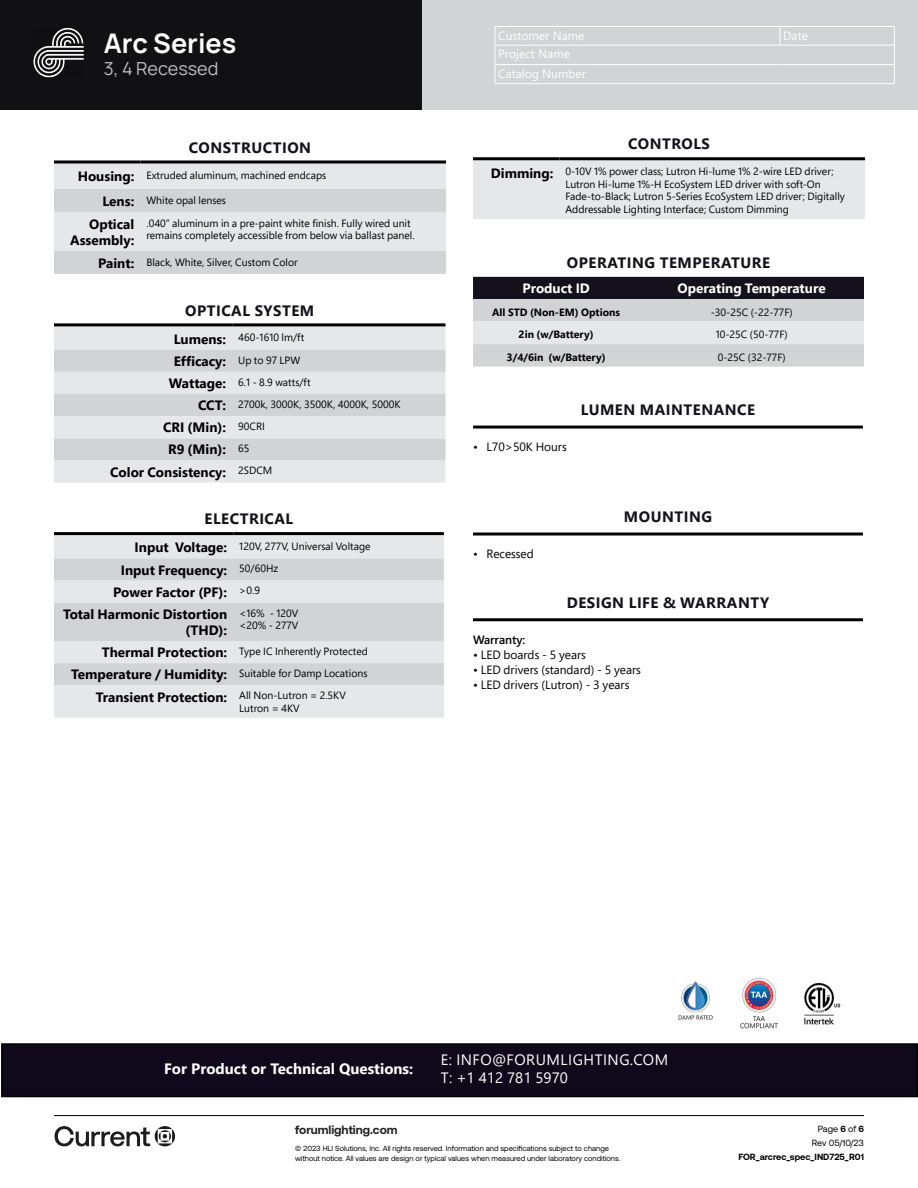
<style>
.page{position:relative;width:918px;height:1188px;background:#fff}
.page>*{position:absolute;margin:0;border:0;box-sizing:border-box;transform-origin:0 0}
.t1{font:200 27px "Manrope";color:#fff}
.t2{font:200 18px "Manrope";color:#bebcbc}
.t3{font:700 15px "Segoe UI";letter-spacing:.035em;color:#14101c}
.t4{font:15px/18px "Segoe UI";letter-spacing:.035em;color:#fff}
.t5{font:700 15px "Segoe UI";color:#fff}
.t6{font:700 13.5px/16.2px "Segoe Pro";color:#000;text-align:right}
.t7{font:700 13.5px "Segoe Pro";color:#fff}
.t8{font:12px "Segoe Pro";color:#000}
.t9{font:12px/19.5px "Segoe UI";color:#fff}
.t10{font:700 12px "Aeonik";color:#202322}
.t11{font:600 12px "Segoe Pro";color:#000}
.t12{font:10.5px/12.6px "Segoe Pro";color:#000}
.t13{font:700 10.5px "Segoe Pro";color:#000}
.t14{font:700 9px "Aeonik";color:#000}
.t15{font:9px/14.1px "Aeonik";color:#000;text-align:right}
.t16{font:7.5px/9.8px "Aeonik";color:#000}
.s1{font-weight:700;font-size:13.5px}
.s2{font-weight:700}
</style>
<div class="page">
<div style="left:0;top:0;width:918px;height:110px;background:#111012"></div>
<div style="left:422px;top:0;width:496px;height:110px;background:#d1d3d4"></div>
<hr style="left:495px;top:64px;width:285px;height:1px;background:#fff">
<hr style="left:780px;top:64px;width:115px;height:1px;background:#fff">
<hr style="left:495px;top:83px;width:285px;height:1px;background:#fff">
<hr style="left:780px;top:83px;width:115px;height:1px;background:#fff">
<hr style="left:495px;top:26px;width:285px;height:1px;background:#fff">
<svg style="left:495px;top:27px;width:1px;height:56px"></svg>
<hr style="left:780px;top:26px;width:115px;height:1px;background:#fff">
<svg style="left:780px;top:27px;width:1px;height:18px"></svg>
<svg style="left:894px;top:27px;width:1px;height:56px"></svg>
<hr style="left:495px;top:45px;width:285px;height:1px;background:#fff">
<hr style="left:780px;top:45px;width:115px;height:1px;background:#fff">
<img style="left:34px;top:28px;width:49px;height:49px">
<img style="left:804px;top:983px;width:36px;height:41px">
<img style="left:678px;top:981px;width:35px;height:39px">
<img style="left:740px;top:977px;width:38px;height:52px">
<div style="left:473px;top:160px;width:392px;height:59px;background:#e6e7e8"></div>
<hr style="left:473px;top:157px;width:86px;height:3px;background:#000">
<hr style="left:559px;top:157px;width:306px;height:3px;background:#000">
<svg style="left:473px;top:277px;width:391px;height:90px;background:#a8a8ac"></svg>
<hr style="left:473px;top:426px;width:390px;height:3px;background:#000">
<hr style="left:473px;top:533px;width:390px;height:3px;background:#000">
<hr style="left:473px;top:618px;width:390px;height:3px;background:#000">
<div style="left:2px;top:1044px;width:915px;height:53px;background:#10091b"></div>
<div style="left:1px;top:1043px;width:917px;height:54px;border:2px solid #000"></div>
<hr style="left:54px;top:1115px;width:810px;height:1px;background:#000">
<svg style="left:55px;top:1126px;width:120px;height:20px"></svg>
<svg style="left:54px;top:164px;width:392px;height:110px;background:#dddedf"></svg>
<svg style="left:54px;top:160px;width:86px;height:4px"></svg>
<svg style="left:140px;top:160px;width:306px;height:4px"></svg>
<svg style="left:54px;top:326px;width:392px;height:157px;background:#dcdedf"></svg>
<hr style="left:54px;top:323px;width:178px;height:3px;background:#000">
<hr style="left:232px;top:323px;width:214px;height:3px;background:#000">
<div style="left:54px;top:535px;width:390px;height:23px;background:#e6e7e8"></div>
<svg style="left:54px;top:558px;width:390px;height:127px;background:#d8dadb"></svg>
<div style="left:54px;top:685px;width:390px;height:33px;background:#e6e7e8"></div>
<hr style="left:54px;top:532px;width:179px;height:3px;background:#000">
<hr style="left:233px;top:532px;width:211px;height:3px;background:#000">
<h1 class="t1" style="left:104px;top:24px;width:134px">Arc Series</h1>
<h2 class="t2" style="left:104px;top:56px;width:116px">3, 4 Recessed</h2>
<h3 class="t3" style="left:189px;top:133px;width:124px">CONSTRUCTION</h3>
<p class="t12" style="left:78px;top:168px;width:250px"><span class="s1">Housing:</span> Extruded aluminum, machined endcaps</p>
<p class="t12" style="left:102px;top:193px;width:125px"><span class="s1">Lens:</span> White opal lenses</p>
<p class="t6" style="left:70px;top:216px;width:66px">Optical<br>Assembly:</p>
<p class="t12" style="left:146px;top:216px;width:270px">.040” aluminum in a pre-paint white finish. Fully wired unit remains completely accessible from below via ballast panel.</p>
<p class="t12" style="left:98px;top:255px;width:201px"><span class="s1">Paint:</span> Black, White, Silver, Custom Color</p>
<h3 class="t3" style="left:185px;top:296px;width:131px">OPTICAL SYSTEM</h3>
<p class="t12" style="left:174px;top:331px;width:132px"><span class="s1">Lumens:</span> 460-1610 lm/ft</p>
<p class="t6" style="left:174px;top:353px;width:128px">Efficacy: <sup>Up</sup> <sup>to</sup> <sup>97</sup> <sup>LPW</sup></p>
<p class="t12" style="left:198px;top:371px;width:204px;line-height:22.2px;text-indent:-29px"><span class="s1">Wattage:</span> 6.1 - 8.9 watts/ft<br><span class="s1">CCT:</span> 2700k, 3000K, 3500K, 4000K, 5000K</p>
<p class="t6" style="left:163px;top:419px;width:103px">CRI (Min): <sup>90CRI</sup></p>
<p class="t6" style="left:168px;top:441px;width:83px">R9 (Min): <sup>65</sup></p>
<p class="t6" style="left:110px;top:463px;width:164px">Color Consistency: <sup>2SDCM</sup></p>
<h3 class="t3" style="left:205px;top:505px;width:90px">ELECTRICAL</h3>
<p class="t12" style="left:135px;top:540px;width:238px"><span class="s1">Input Voltage:</span> 120V, 277V, Universal Voltage</p>
<p class="t6" style="left:121px;top:561px;width:159px">Input Frequency: <sup>50/60Hz</sup></p>
<p class="t6" style="left:113px;top:583px;width:148px">Power Factor (PF): <sup>&gt;0.9</sup></p>
<p class="t6" style="left:63px;top:606px;width:166px">Total Harmonic Distortion</p>
<p class="t6" style="left:185px;top:622px;width:43px">(THD):</p>
<p class="t12" style="left:239px;top:606px;width:61px">&lt;16% - 120V &lt;20% - 277V</p>
<p class="t12" style="left:71px;top:640px;width:298px;line-height:22.2px;text-align:right"><span class="s1">Thermal Protection:</span> Type IC Inherently Protected<br><span class="s1">Temperature / Humidity:</span> Suitable for Damp Locations</p>
<p class="t6" style="left:96px;top:688px;width:252px">Transient Protection: <sup>All</sup> <sup>Non-Lutron</sup> <sup>=</sup> <sup>2.5KV</sup></p>
<p class="t12" style="left:239px;top:702px;width:62px">Lutron = 4KV</p>
<p class="t9" style="left:498px;top:24px;width:88px">Customer Name</p>
<p class="t9" style="left:783px;top:24px;width:26px">Date</p>
<p class="t9" style="left:498px;top:43px;width:89px">Project Name<br>Catalog Number</p>
<h3 class="t3" style="left:628px;top:130px;width:83px">CONTROLS</h3>
<p class="t12" style="left:565px;top:165px;width:281px;text-indent:-75px"><span class="s1">Dimming:</span> 0-10V 1% power class; Lutron Hi-lume 1% 2-wire LED driver; Lutron Hi-lume 1%-H EcoSystem LED driver with soft-On Fade-to-Black; Lutron 5-Series EcoSystem LED driver; Digitally Addressable Lighting Interface; Custom Dimming</p>
<h3 class="t3" style="left:567px;top:248px;width:205px">OPERATING TEMPERATURE</h3>
<p class="t7" style="left:522px;top:279px;width:69px">Product ID</p>
<p class="t7" style="left:678px;top:279px;width:150px">Operating Temperature</p>
<p class="t13" style="left:492px;top:304px;width:129px">All STD (Non-EM) Options</p>
<p class="t12" style="left:711px;top:305px;width:83px">-30-25C (-22-77F)</p>
<p class="t13" style="left:519px;top:327px;width:77px">2in (w/Battery)</p>
<p class="t12" style="left:716px;top:328px;width:74px">10-25C (50-77F)</p>
<p class="t13" style="left:507px;top:349px;width:101px">3/4/6in (w/Battery)</p>
<p class="t12" style="left:718px;top:350px;width:69px">0-25C (32-77F)</p>
<p class="t8" style="left:473px;top:439px;width:95px">• L70&gt;50K Hours</p>
<h3 class="t3" style="left:581px;top:396px;width:176px">LUMEN MAINTENANCE</h3>
<p class="t8" style="left:473px;top:546px;width:62px">• Recessed</p>
<h3 class="t3" style="left:624px;top:503px;width:90px">MOUNTING</h3>
<h3 class="t3" style="left:567px;top:588px;width:204px">DESIGN LIFE &amp; WARRANTY</h3>
<p class="t11" style="left:473px;top:631px;width:54px">Warranty:</p>
<p class="t8" style="left:473px;top:646px;width:114px">• LED boards - 5 years</p>
<p class="t8" style="left:473px;top:661px;width:169px">• LED drivers (standard) - 5 years</p>
<p class="t8" style="left:473px;top:676px;width:158px">• LED drivers (Lutron) - 3 years</p>
<h3 class="t5" style="left:164px;top:1055px;width:251px">For Product or Technical Questions:</h3>
<h3 class="t4" style="left:441px;top:1050px;width:229px">E: INFO@FORUMLIGHTING.COM<br>T: +1 412 781 5970</h3>
<p class="t10" style="left:295px;top:1123px;width:104px">forumlighting.com</p>
<p class="t16" style="left:295px;top:1143px;width:327px">© 2023 HLI Solutions, Inc. All rights reserved. Information and specifications subject to change without notice. All values are design or typical values when measured under laboratory conditions.</p>
<p class="t15" style="left:812px;top:1122px;width:54px">Page <span class="s2">6</span> of <span class="s2">6<br></span>Rev 05/10/23</p>
<p class="t14" style="left:738px;top:1152px;width:127px">FOR_arcrec_spec_IND725_R01</p>
</div>
